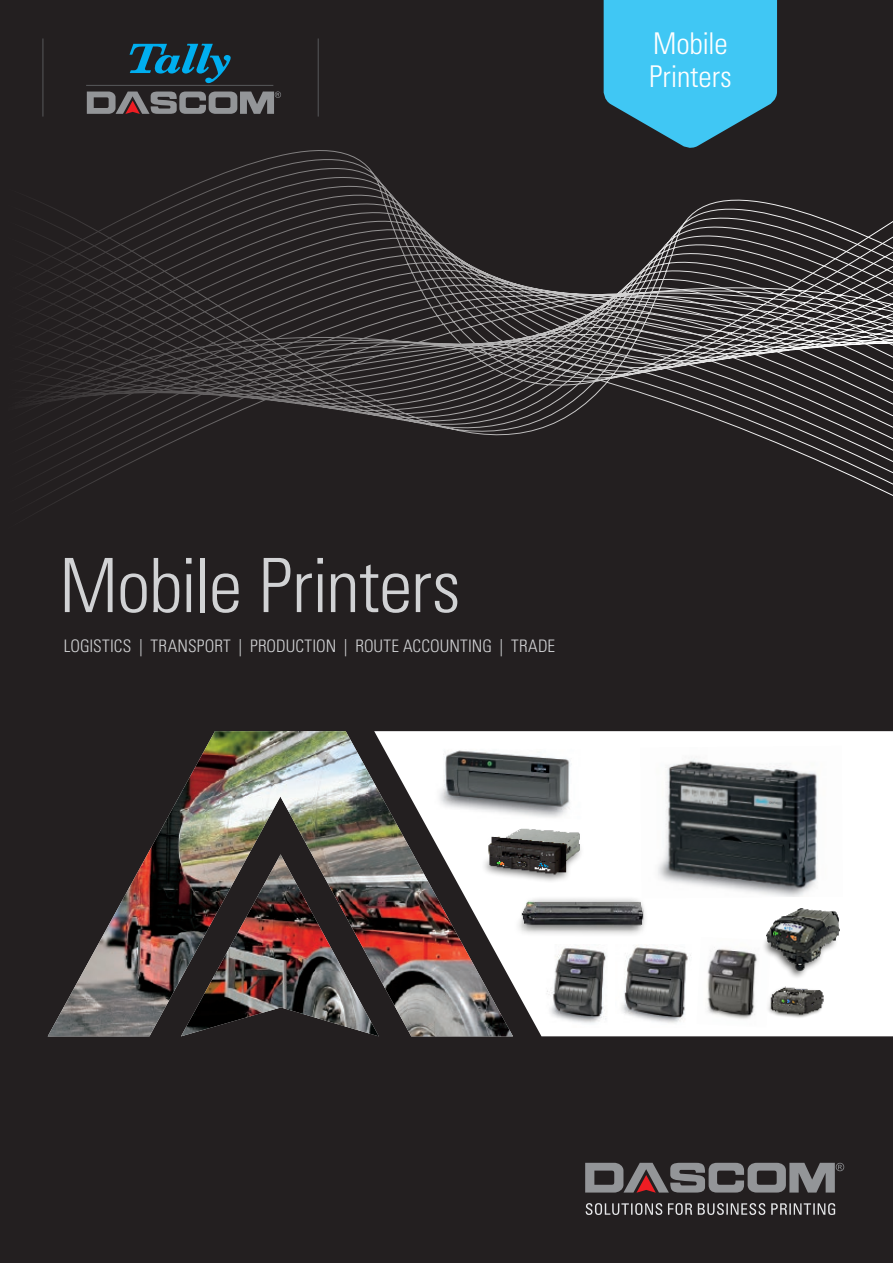
<style>
.page{position:relative;width:893px;height:1263px;background:#231f20}
.page>*{position:absolute;margin:0;border:0;box-sizing:border-box;transform-origin:0 0}
.t1{font:300 condensed 75px "Univers LT Std";letter-spacing:-.015em;color:#d1d2d4}
.t2{font:300 condensed 30px/33px "Univers LT Std";letter-spacing:-.005em;color:#fff}
.t3{font:300 condensed 17.25px "Univers LT Std";letter-spacing:.005em;color:#d1d2d4}
</style>
<div class="page">
<div style="left:513px;top:731px;width:380px;height:305px;background:#fff"></div>
<svg style="left:36px;top:150px;width:857px;height:361px"></svg>
<hr style="left:43px;top:38px;width:1px;height:79px;background:#57585a">
<hr style="left:318px;top:38px;width:1px;height:79px;background:#57585a">
<svg style="left:129px;top:44px;width:102px;height:39px"></svg>
<hr style="left:86px;top:85px;width:187px;height:1px;background:#57585a">
<svg style="left:87px;top:92px;width:194px;height:22px"></svg>
<img style="left:48px;top:731px;width:465px;height:305px">
<svg style="left:604px;top:0;width:173px;height:148px"></svg>
<svg style="left:585px;top:1163px;width:259px;height:30px"></svg>
<svg style="left:586px;top:1203px;width:249px;height:12px"></svg>
<img style="left:616px;top:945px;width:76px;height:82px">
<img style="left:538px;top:980px;width:76px;height:47px">
<img style="left:696px;top:937px;width:75px;height:90px">
<img style="left:759px;top:957px;width:70px;height:65px">
<img style="left:640px;top:746px;width:203px;height:152px">
<img style="left:426px;top:733px;width:164px;height:91px">
<img style="left:480px;top:816px;width:103px;height:71px">
<img style="left:760px;top:894px;width:85px;height:85px">
<img style="left:510px;top:836px;width:144px;height:144px">
<h2 class="t2" style="left:649px;top:27px;width:84px">Mobile<br>Printers</h2>
<h1 class="t1" style="left:60px;top:541px;width:403px">Mobile Printers</h1>
<p class="t3" style="left:64px;top:636px;width:493px">LOGISTICS | TRANSPORT | PRODUCTION | ROUTE ACCOUNTING | TRADE</p>
</div>
